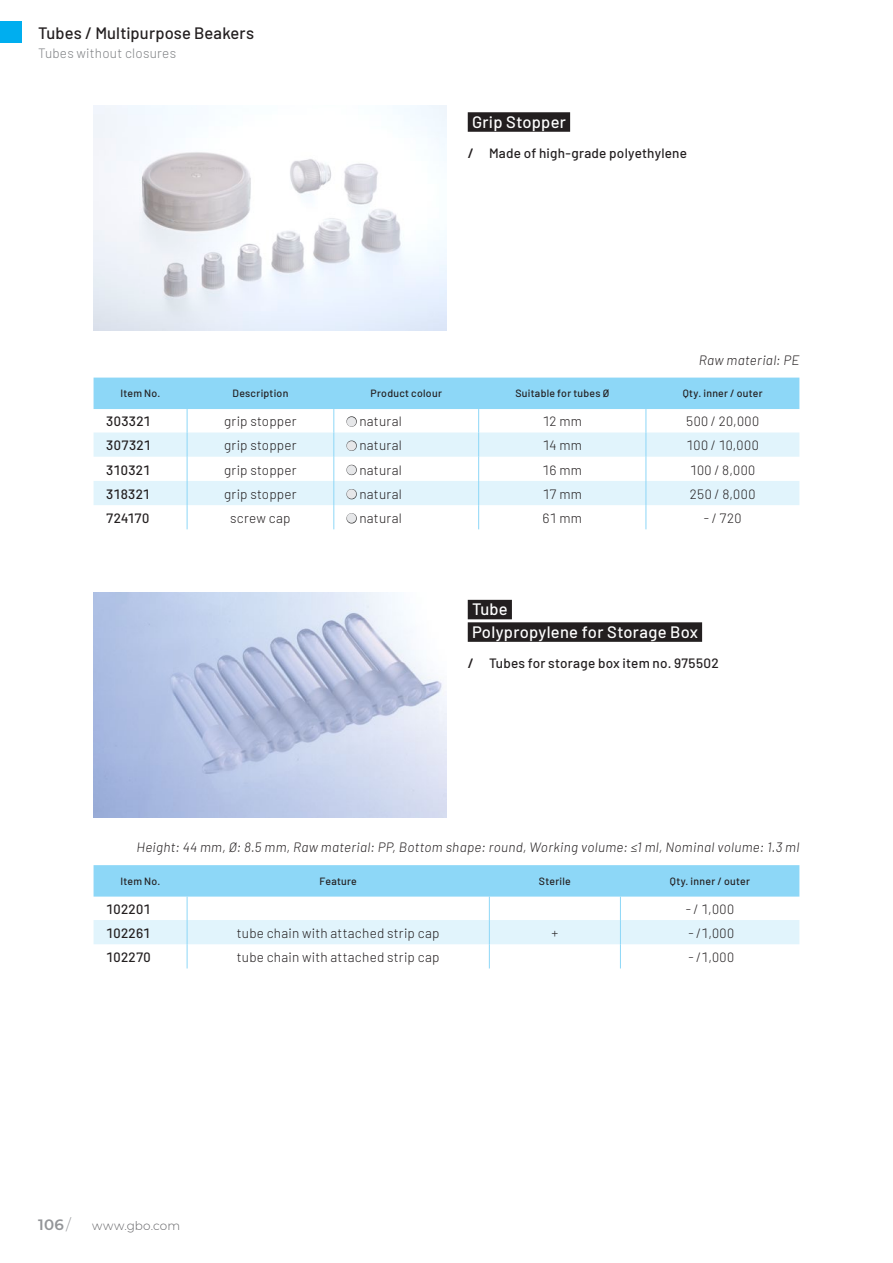
<style>
.page{position:relative;width:893px;height:1263px;background:#fff}
.page>*{position:absolute;margin:0;border:0;box-sizing:border-box;transform-origin:0 0}
.Table_Product_brand{font:500 16.5px "Barlow";letter-spacing:.015em;color:#fff}
.t1{font:500 16.5px "Barlow";letter-spacing:.01em;color:#231f20}
.t2{font:600 15px "Montserrat";color:#939598}
.Table_Body____centre{font:300 13.5px "Barlow";letter-spacing:.015em;color:#231f20}
.Table_Body_item_numb{font:500 13.5px "Barlow";letter-spacing:.015em;color:#231f20}
.Table_Common_feature{font:italic 300 13.5px "Barlow";letter-spacing:.025em;color:#231f20}
.Table_Body____left_j{font:300 13.5px "Barlow";letter-spacing:.02em;color:#231f20}
.t3{font:300 13.5px "Barlow";letter-spacing:.02em;color:#808285}
.t4{font:300 12px "Montserrat";letter-spacing:.015em;color:#636366}
.Table_Header{font:500 10.5px "Barlow";letter-spacing:.025em;color:#231f20}
.s1{font-weight:600}
.s2{color:#3e3e3f}
.s3{font-weight:300}
</style>
<div class="page">
<div style="left:0;top:21px;width:21px;height:22px;background:#00aeef"></div>
<img style="left:94px;top:105px;width:352px;height:225px">
<div style="left:468px;top:112px;width:102px;height:20px;background:#231f20"></div>
<svg style="left:94px;top:378px;width:705px;height:151px"></svg>
<img style="left:94px;top:593px;width:352px;height:225px">
<div style="left:468px;top:600px;width:44px;height:19px;background:#231f20"></div>
<div style="left:468px;top:622px;width:234px;height:20px;background:#231f20"></div>
<svg style="left:94px;top:865px;width:705px;height:103px"></svg>
<hr style="left:892px;top:105px;width:1px;height:353px;background:#b4d7ed">
<p class="t1" style="left:38px;top:21px;width:217px">Tubes / Multipurpose Beakers</p>
<p class="t3" style="left:38px;top:43px;width:139px">Tubes without closures</p>
<p class="Table_Product_brand" style="left:472px;top:110px;width:96px">Grip Stopper</p>
<p class="Table_Body_item_numb" style="left:468px;top:144px;width:221px"><span class="s1">/</span> Made of high-grade polyethylene</p>
<p class="Table_Common_feature" style="left:699px;top:350px;width:102px">Raw material: PE</p>
<p class="Table_Header" style="left:120px;top:385px;width:41px">Item No.</p>
<p class="Table_Header" style="left:233px;top:385px;width:57px">Description</p>
<p class="Table_Header" style="left:371px;top:385px;width:73px">Product colour</p>
<p class="Table_Header" style="left:515px;top:385px;width:95px">Suitable for tubes Ø</p>
<p class="Table_Header" style="left:683px;top:385px;width:82px">Qty. inner / outer</p>
<p class="Table_Body_item_numb" style="left:106px;top:411px;width:46px">303321</p>
<p class="Table_Body____centre" style="left:224px;top:411px;width:74px">grip stopper</p>
<p class="Table_Body____left_j" style="left:347px;top:411px;width:57px"><span class="s2">●</span> natural</p>
<p class="Table_Body____centre" style="left:543px;top:411px;width:41px">12 mm</p>
<p class="Table_Body____centre" style="left:686px;top:411px;width:75px">500 / 20,000</p>
<p class="Table_Body_item_numb" style="left:106px;top:436px;width:46px">307321</p>
<p class="Table_Body____centre" style="left:224px;top:436px;width:74px">grip stopper</p>
<p class="Table_Body____left_j" style="left:347px;top:436px;width:57px"><span class="s2">●</span> natural</p>
<p class="Table_Body____centre" style="left:543px;top:436px;width:41px">14 mm</p>
<p class="Table_Body____centre" style="left:687px;top:436px;width:74px">100 / 10,000</p>
<p class="Table_Body_item_numb" style="left:106px;top:460px;width:45px">310321</p>
<p class="Table_Body____centre" style="left:224px;top:460px;width:74px">grip stopper</p>
<p class="Table_Body____left_j" style="left:347px;top:460px;width:57px"><span class="s2">●</span> natural</p>
<p class="Table_Body____centre" style="left:543px;top:460px;width:41px">16 mm</p>
<p class="Table_Body____centre" style="left:690px;top:460px;width:67px">100 / 8,000</p>
<p class="Table_Body_item_numb" style="left:106px;top:484px;width:45px">318321</p>
<p class="Table_Body____centre" style="left:224px;top:484px;width:74px">grip stopper</p>
<p class="Table_Body____left_j" style="left:347px;top:484px;width:57px"><span class="s2">●</span> natural</p>
<p class="Table_Body____centre" style="left:543px;top:484px;width:41px">17 mm</p>
<p class="Table_Body____centre" style="left:690px;top:484px;width:67px">250 / 8,000</p>
<p class="Table_Body_item_numb" style="left:106px;top:508px;width:45px">724170</p>
<p class="Table_Body____centre" style="left:230px;top:508px;width:62px">screw cap</p>
<p class="Table_Body____left_j" style="left:347px;top:508px;width:57px"><span class="s2">●</span> natural</p>
<p class="Table_Body____centre" style="left:542px;top:508px;width:41px">61 mm</p>
<p class="Table_Body____centre" style="left:704px;top:508px;width:39px">- / 720</p>
<p class="Table_Product_brand" style="left:472px;top:597px;width:37px">Tube</p>
<p class="Table_Product_brand" style="left:472px;top:620px;width:227px">Polypropylene for Storage Box</p>
<p class="Table_Body_item_numb" style="left:468px;top:654px;width:252px"><span class="s1">/</span> Tubes for storage box item no. 975502</p>
<p class="Table_Common_feature" style="left:137px;top:838px;width:664px">Height: 44 mm, Ø: 8.5 mm, Raw material: PP, Bottom shape: round, Working volume: ≤1 ml, Nominal volume: 1.3 ml</p>
<p class="Table_Header" style="left:120px;top:873px;width:41px">Item No.</p>
<p class="Table_Header" style="left:320px;top:873px;width:39px">Feature</p>
<p class="Table_Header" style="left:539px;top:873px;width:34px">Sterile</p>
<p class="Table_Header" style="left:670px;top:873px;width:82px">Qty. inner / outer</p>
<p class="Table_Body_item_numb" style="left:106px;top:899px;width:46px">102201</p>
<p class="Table_Body____centre" style="left:686px;top:899px;width:50px">- / 1,000</p>
<p class="Table_Body_item_numb" style="left:106px;top:923px;width:46px">102261</p>
<p class="Table_Body____centre" style="left:237px;top:923px;width:204px">tube chain with attached strip cap</p>
<p class="Table_Body____centre" style="left:551px;top:923px;width:8px">+</p>
<p class="Table_Body____centre" style="left:688px;top:923px;width:47px">- /1,000</p>
<p class="Table_Body_item_numb" style="left:106px;top:947px;width:46px">102270</p>
<p class="Table_Body____centre" style="left:237px;top:947px;width:204px">tube chain with attached strip cap</p>
<p class="Table_Body____centre" style="left:688px;top:947px;width:47px">- /1,000</p>
<p class="t2" style="left:38px;top:1214px;width:34px">106 <span class="s3">/</span></p>
<p class="t4" style="left:92px;top:1218px;width:89px">www.gbo.com</p>
</div>
